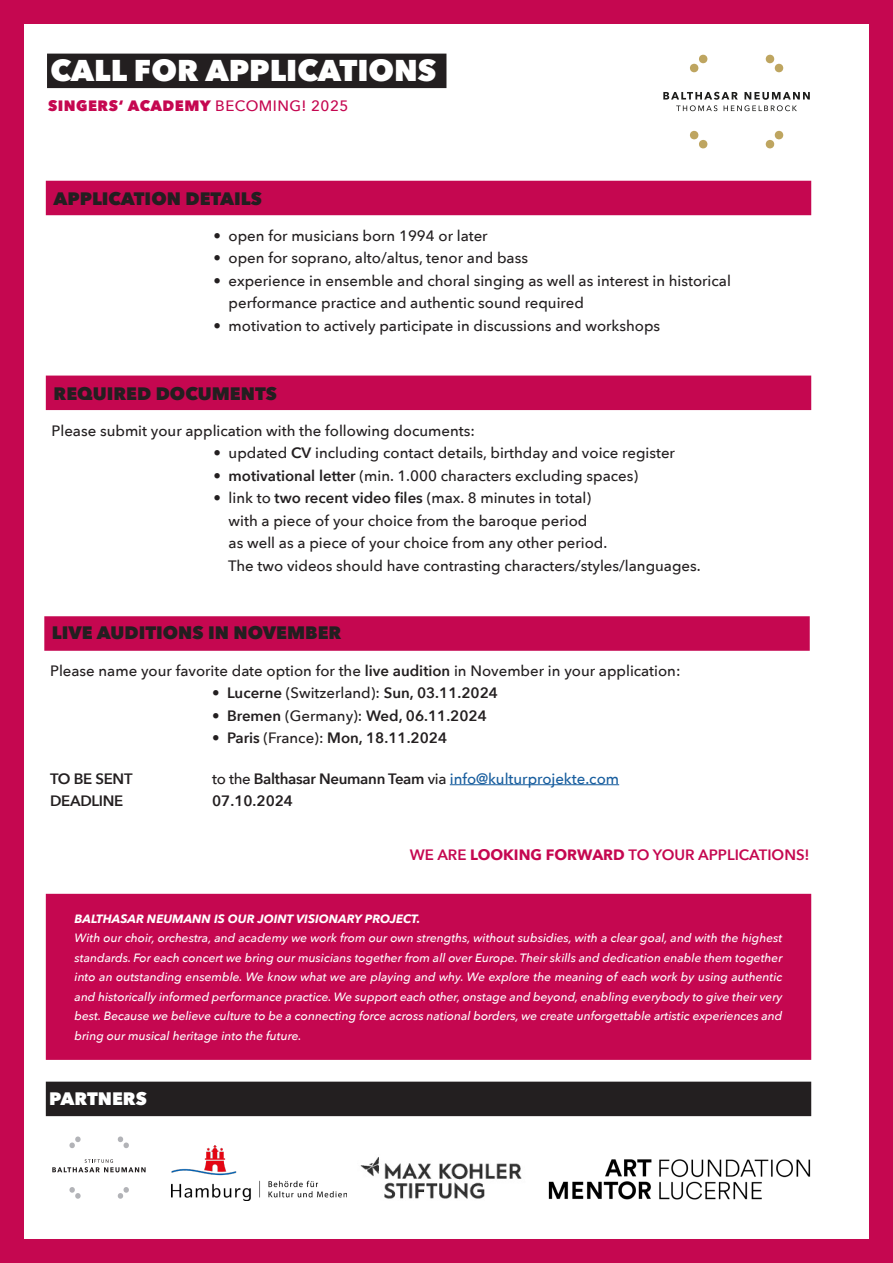
<style>
.page{position:relative;width:893px;height:1263px;background:#fff}
.page>*{position:absolute;margin:0;border:0;box-sizing:border-box;transform-origin:0 0}
.t1{font:800 30px "Avenir Next";color:#fff}
.t2{font:800 18px "Avenir Next";color:#231f20}
.t3{font:800 18px "Avenir Next";color:#fff}
.t4{font:500 15px/22.5px "Avenir Next";color:#231f20}
.t5{font:600 15px "Avenir Next";color:#231f20}
.t6{font:500 15px "Avenir Next";color:#175d9e}
.t7{font:600 15px "Avenir Next";color:#c50750}
.t8{font:800 15px "Avenir Next";letter-spacing:.03em;color:#c50750}
.t9{font:600 15px "Avenir Next";letter-spacing:-.02em;color:#231f20}
.t10{font:italic 500 12px/19.5px "Avenir Next";color:#fff;text-align:justify}
.t11{font:italic 700 12px "Avenir Next";color:#fff}
.s1{font-weight:500}
.s2{font-weight:600}
.s3{color:#231f20}
.s4{font-weight:600;color:#231f20}
.s5{font-weight:700}
</style>
<div class="page">
<div style="left:0;top:0;width:893px;height:1263px;border:24px solid #c50750"></div>
<svg style="left:765px;top:54px;width:19px;height:19px"></svg>
<svg style="left:690px;top:130px;width:18px;height:19px"></svg>
<svg style="left:765px;top:130px;width:19px;height:19px"></svg>
<svg style="left:690px;top:54px;width:18px;height:19px"></svg>
<svg style="left:663px;top:92px;width:147px;height:19px"></svg>
<div style="left:47px;top:54px;width:399px;height:34px;background:#231f20"></div>
<div style="left:46px;top:376px;width:765px;height:34px;background:#c50750"></div>
<div style="left:46px;top:1082px;width:765px;height:34px;background:#231f20"></div>
<svg style="left:52px;top:1159px;width:94px;height:13px"></svg>
<svg style="left:117px;top:1136px;width:12px;height:12px"></svg>
<svg style="left:69px;top:1187px;width:12px;height:12px"></svg>
<svg style="left:117px;top:1187px;width:12px;height:12px"></svg>
<svg style="left:69px;top:1136px;width:12px;height:12px"></svg>
<img style="left:172px;top:1145px;width:175px;height:55px">
<img style="left:548px;top:1159px;width:263px;height:41px">
<img style="left:360px;top:1157px;width:162px;height:42px">
<div style="left:46px;top:181px;width:765px;height:34px;background:#c50750"></div>
<div style="left:46px;top:894px;width:765px;height:166px;background:#c50750;border:2px solid #c50750"></div>
<div style="left:44px;top:616px;width:766px;height:35px;background:#c50750"></div>
<hr style="left:450px;top:784px;width:169px;height:1px;background:#175d9e">
<h1 class="t1" style="left:50px;top:53px;width:387px">CALL FOR APPLICATIONS</h1>
<p class="t8" style="left:48px;top:97px;width:302px">SINGERS‘ ACADEMY <span class="s1">BECOMING! 2025</span></p>
<p class="t2" style="left:53px;top:188px;width:210px">APPLICATION DETAILS</p>
<p class="t4" style="left:214px;top:224px;width:276px">• open for musicians born 1994 or later</p>
<p class="t4" style="left:214px;top:248px;width:316px">• open for soprano, alto/altus, tenor and bass</p>
<p class="t4" style="left:229px;top:269px;width:504px;text-indent:-15px">• experience in ensemble and choral singing as well as interest in historical performance practice and authentic sound required</p>
<p class="t4" style="left:214px;top:314px;width:448px">• motivation to actively participate in discussions and workshops</p>
<p class="t2" style="left:53px;top:383px;width:225px">REQUIRED DOCUMENTS</p>
<p class="t4" style="left:52px;top:419px;width:425px">Please submit your application with the following documents:</p>
<p class="t4" style="left:214px;top:443px;width:463px">• updated <span class="s2">CV</span> including contact details, birthday and voice register</p>
<p class="t4" style="left:214px;top:466px;width:426px">• <span class="s2">motivational letter</span> (min. 1.000 characters excluding spaces)</p>
<p class="t4" style="left:228px;top:486px;width:474px;text-indent:-15px">• link to <span class="s2">two recent video files</span> (max. 8 minutes in total)<br>with a piece of your choice from the baroque period<br>as well as a piece of your choice from any other period.<br>The two videos should have contrasting characters/styles/languages.</p>
<p class="t2" style="left:52px;top:623px;width:291px">LIVE AUDITIONS IN NOVEMBER</p>
<p class="t4" style="left:50px;top:660px;width:632px">Please name your favorite date option for the <span class="s2">live audition</span> in November in your application:</p>
<p class="t5" style="left:212px;top:687px;width:287px">• Lucerne <span class="s1">(Switzerland):</span> Sun, 03.11.2024</p>
<p class="t5" style="left:212px;top:709px;width:276px">• Bremen <span class="s1">(Germany):</span> Wed, 06.11.2024</p>
<p class="t5" style="left:212px;top:732px;width:237px">• Paris <span class="s1">(France):</span> Mon, 18.11.2024</p>
<p class="t5" style="left:50px;top:772px;width:84px">TO BE SENT</p>
<p class="t6" style="left:212px;top:766px;width:409px"><span class="s3">to the</span> <span class="s4">Balthasar Neumann Team</span> <span class="s3">via</span> info@kulturprojekte.com</p>
<p class="t9" style="left:50px;top:795px;width:75px">DEADLINE</p>
<p class="t5" style="left:212px;top:795px;width:82px">07.10.2024</p>
<p class="t7" style="left:410px;top:849px;width:402px">WE ARE <span class="s5">LOOKING FORWARD</span> TO YOUR APPLICATIONS!</p>
<p class="t11" style="left:75px;top:908px;width:347px">BALTHASAR NEUMANN IS OUR JOINT VISIONARY PROJECT.</p>
<p class="t10" style="left:75px;top:929px;width:709px">With our choir, orchestra, and academy we work from our own strengths, without subsidies, with a clear goal, and with the highest standards. For each concert we bring our musicians together from all over Europe. Their skills and dedication enable them together into an outstanding ensemble. We know what we are playing and why. We explore the meaning of each work by using authentic and historically informed performance practice. We support each other, onstage and beyond, enabling everybody to give their very best. Because we believe culture to be a connecting force across national borders, we create unforgettable artistic experiences and bring our musical heritage into the future.</p>
<p class="t3" style="left:49px;top:1088px;width:99px">PARTNERS</p>
</div>
